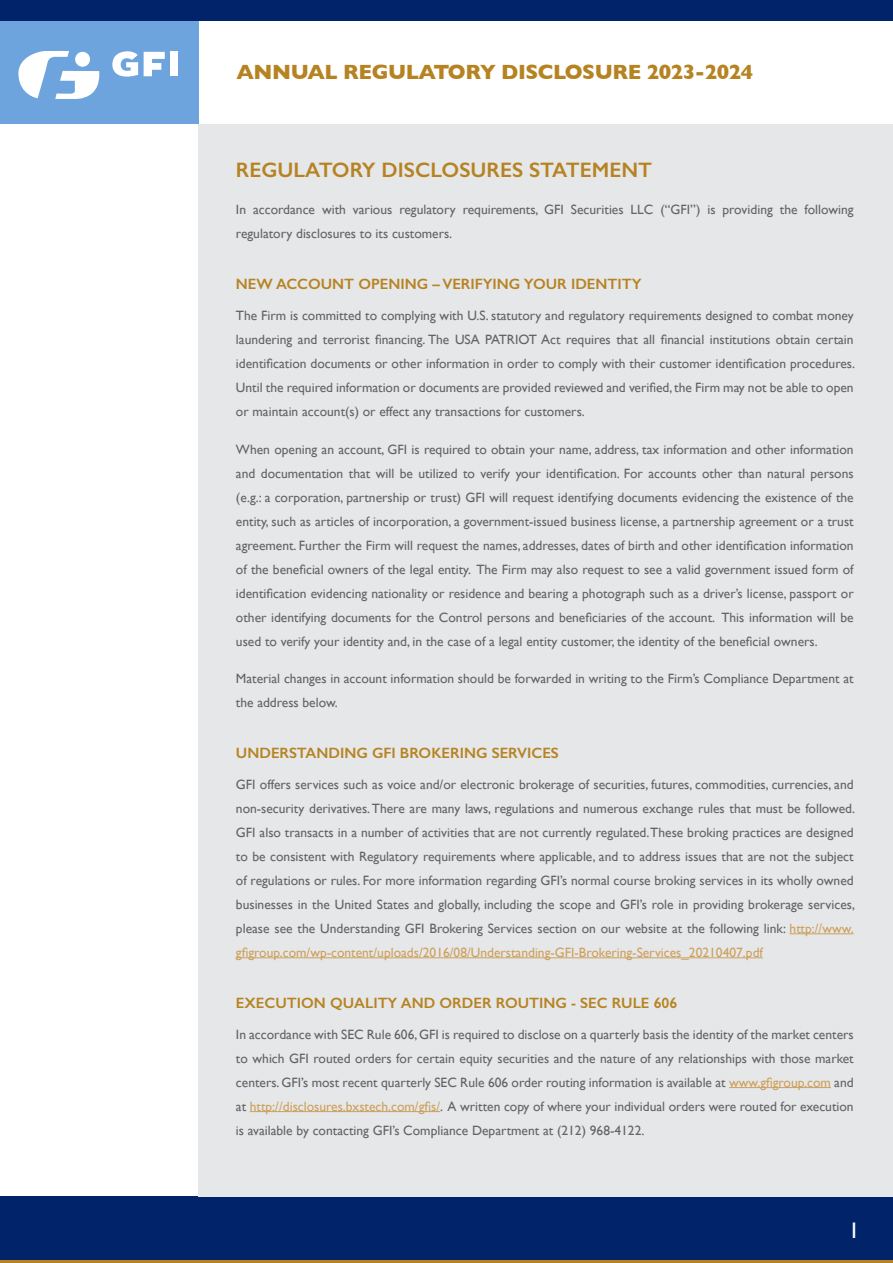
<style>
.page{position:relative;width:893px;height:1263px;background:#fff}
.page>*{position:absolute;margin:0;border:0;box-sizing:border-box;transform-origin:0 0}
.t1{font:22.5px "Gill Sans";color:#fff}
.t2{font:700 21px "Gill Sans";letter-spacing:-.02em;color:#b68322}
.t3{font:600 21px "Gill Sans";color:#b68322}
.Section_Title{font:600 15px "Gill Sans";color:#b68322}
.Body_Copy{font:13.5px/24px "Gill Sans";color:#636366;text-align:justify}
.s1{color:#cda05b}
</style>
<div class="page">
<div style="left:0;top:20px;width:198px;height:104px;background:#6ea4dd"></div>
<div style="left:0;top:1196px;width:893px;height:67px;background:#002369"></div>
<div style="left:198px;top:124px;width:695px;height:1072px;background:#e6e7e9"></div>
<div style="left:0;top:0;width:893px;height:20px;background:#002369"></div>
<hr style="left:0;top:1260px;width:893px;height:3px;background:#b68322">
<svg style="left:18px;top:51px;width:82px;height:48px"></svg>
<div style="left:75px;top:52px;width:15px;height:15px;background:#fff;border-radius:50%"></div>
<div style="left:170px;top:52px;width:8px;height:24px;background:#fff"></div>
<svg style="left:144px;top:52px;width:21px;height:24px"></svg>
<svg style="left:112px;top:51px;width:26px;height:26px"></svg>
<hr style="left:790px;top:933px;width:64px;height:1px;background:#cda05b">
<hr style="left:236px;top:957px;width:527px;height:1px;background:#cda05b">
<hr style="left:729px;top:1087px;width:102px;height:1px;background:#cda05b">
<hr style="left:250px;top:1111px;width:190px;height:1px;background:#cda05b">
<h2 class="t2" style="left:236px;top:55px;width:518px">ANNUAL REGULATORY DISCLOSURE 2023-2024</h2>
<p class="t3" style="left:236px;top:157px;width:418px">REGULATORY DISCLOSURES STATEMENT</p>
<p class="Body_Copy" style="left:236px;top:198px;width:619px">In accordance with various regulatory requirements, GFI Securities LLC (“GFI”) is providing the following regulatory disclosures to its customers.</p>
<p class="Section_Title" style="left:236px;top:275px;width:407px">NEW ACCOUNT OPENING – VERIFYING YOUR IDENTITY</p>
<p class="Body_Copy" style="left:236px;top:303px;width:620px">The Firm is committed to complying with U.S. statutory and regulatory requirements designed to combat money laundering and terrorist financing. The USA PATRIOT Act requires that all financial institutions obtain certain identification documents or other information in order to comply with their customer identification procedures.<br>Until the required information or documents are provided reviewed and verified, the Firm may not be able to open or maintain account(s) or effect any transactions for customers.</p>
<p class="Body_Copy" style="left:236px;top:437px;width:619px">When opening an account, GFI is required to obtain your name, address, tax information and other information and documentation that will be utilized to verify your identification. For accounts other than natural persons (e.g.: a corporation, partnership or trust) GFI will request identifying documents evidencing the existence of the entity, such as articles of incorporation, a government-issued business license, a partnership agreement or a trust agreement. Further the Firm will request the names, addresses, dates of birth and other identification information of the beneficial owners of the legal entity. The Firm may also request to see a valid government issued form of identification evidencing nationality or residence and bearing a photograph such as a driver’s license, passport or other identifying documents for the Control persons and beneficiaries of the account. This information will be used to verify your identity and, in the case of a legal entity customer, the identity of the beneficial owners.</p>
<p class="Body_Copy" style="left:236px;top:666px;width:619px">Material changes in account information should be forwarded in writing to the Firm’s Compliance Department at the address below.</p>
<p class="Section_Title" style="left:236px;top:744px;width:324px">UNDERSTANDING GFI BROKERING SERVICES</p>
<p class="Body_Copy" style="left:236px;top:772px;width:621px">GFI offers services such as voice and/or electronic brokerage of securities, futures, commodities, currencies, and non-security derivatives. There are many laws, regulations and numerous exchange rules that must be followed.<br>GFI also transacts in a number of activities that are not currently regulated. These broking practices are designed to be consistent with Regulatory requirements where applicable, and to address issues that are not the subject of regulations or rules. For more information regarding GFI’s normal course broking services in its wholly owned businesses in the United States and globally, including the scope and GFI’s role in providing brokerage services, please see the Understanding GFI Brokering Services section on our website at the following link: <span class="s1">http://www. gfigroup.com/wp-content/uploads/2016/08/Understanding-GFI-Brokering-Services_20210407.pdf</span></p>
<p class="Section_Title" style="left:236px;top:994px;width:443px">EXECUTION QUALITY AND ORDER ROUTING - SEC RULE 606</p>
<p class="Body_Copy" style="left:236px;top:1022px;width:619px">In accordance with SEC Rule 606, GFI is required to disclose on a quarterly basis the identity of the market centers to which GFI routed orders for certain equity securities and the nature of any relationships with those market centers. GFI’s most recent quarterly SEC Rule 606 order routing information is available at <span class="s1">www.gfigroup.com</span> and at <span class="s1">http://disclosures.bxstech.com/gfis/</span>. A written copy of where your individual orders were routed for execution is available by contacting GFI’s Compliance Department at (212) 968-4122.</p>
<h1 class="t1" style="left:848px;top:1217px;width:13px">1</h1>
</div>
